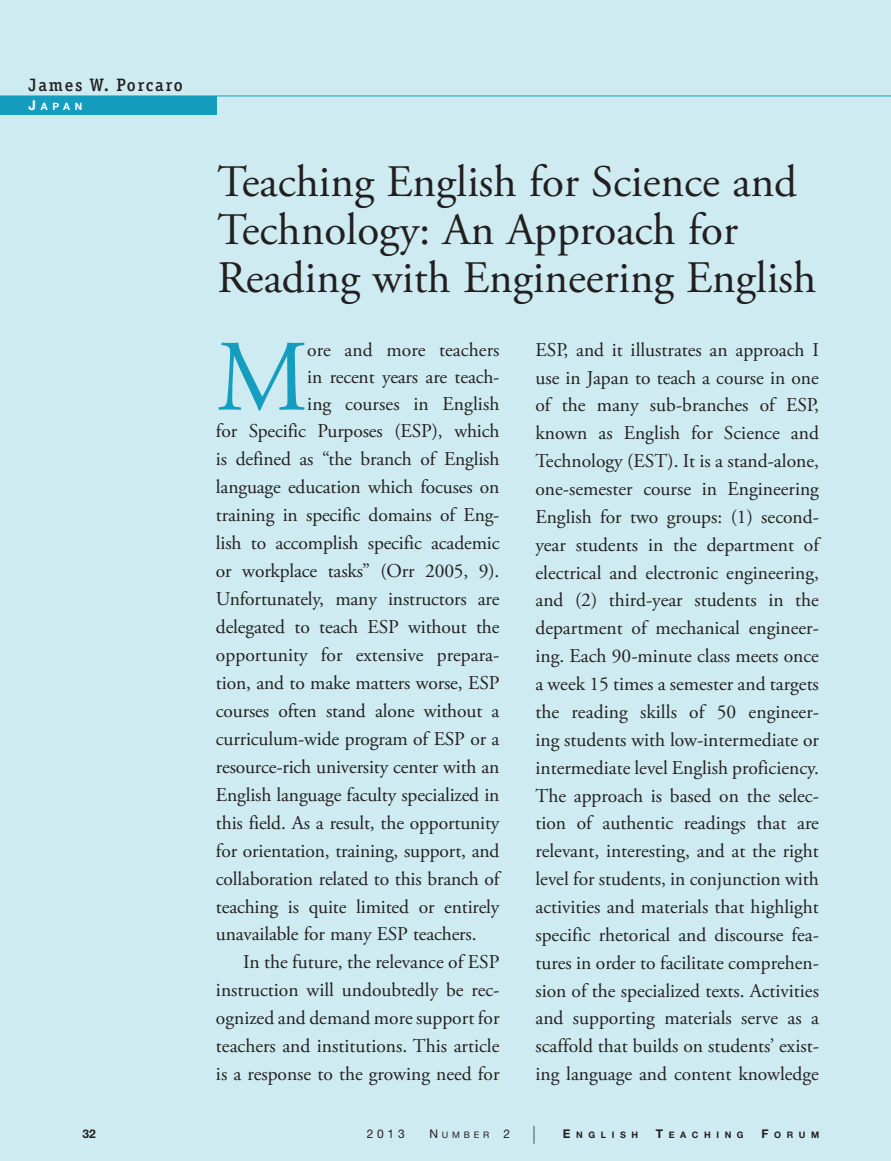
<style>
.page{position:relative;width:891px;height:1161px;background:#cdebf0}
.page>*{position:absolute;margin:0;border:0;box-sizing:border-box;transform-origin:0 0}
.t1{font:100.95px "Adobe Garamond Pro";color:#149dbf}
.t2{font:45px/48px "Adobe Garamond Pro";color:#231f20}
.t3{font:19.5px/27.9px "Adobe Garamond Pro";letter-spacing:-.01em;color:#231f20;text-align:justify}
.t4{font:500 18px "Officina Ser ITC";letter-spacing:.1em;color:#231f20}
.t5{font:12px "Helvetica Neue LT Std";color:#231f20}
.t6{font:700 12px "Helvetica Neue LT Std";color:#231f20}
.t7{font:700 10.2px "Helvetica Neue LT Std";color:#fff}
.t8{font:700 9px "Helvetica Neue LT Std";letter-spacing:.62em;color:#231f20}
.t9{font:9px "Helvetica Neue LT Std";letter-spacing:.42em;color:#231f20}
.s1{font-size:13.5px}
.s2{font-size:12px}
.s3{font-weight:100;font-size:18px}
</style>
<div class="page">
<hr style="left:0;top:96px;width:891px;height:1px;background:#149dbf">
<div style="left:0;top:96px;width:216px;height:18px;background:#149dbf"></div>
<h2 class="t4" style="left:29px;top:74px;width:156px">James W. Porcaro</h2>
<h2 class="t7" style="left:29px;top:100px;width:55px"><span class="s1">J</span>APAN</h2>
<h1 class="t2" style="left:218px;top:159px;width:600px">Teaching English for Science and<br>Technology: An Approach for<br>Reading with Engineering English</h1>
<p class="t1" style="left:216px;top:317px;width:94px">M</p>
<p class="t3" style="left:307px;top:336px;width:194px">ore and more teachers</p>
<p class="t3" style="left:535px;top:336px;width:285px">ESP, and it illustrates an approach I use in Japan to teach a course in one of the many sub-branches of ESP, known as English for Science and Technology (EST). It is a stand-alone, one-semester course in Engineering English for two groups: (1) second&shy;year students in the department of electrical and electronic engineering, and (2) third-year students in the department of mechanical engineer&shy;ing. Each 90-minute class meets once a week 15 times a semester and targets the reading skills of 50 engineer&shy;ing students with low-intermediate or intermediate level English proficiency.<br>The approach is based on the selec&shy;tion of authentic readings that are relevant, interesting, and at the right level for students, in conjunction with activities and materials that highlight specific rhetorical and discourse fea&shy;tures in order to facilitate comprehen&shy;sion of the specialized texts. Activities and supporting materials serve as a scaffold that builds on students’ exist&shy;ing language and content knowledge</p>
<p class="t3" style="left:307px;top:363px;width:194px">in recent years are teach-</p>
<p class="t3" style="left:307px;top:390px;width:194px">ing courses in English</p>
<p class="t3" style="left:216px;top:418px;width:285px">for Specific Purposes (ESP), which</p>
<p class="t3" style="left:216px;top:446px;width:285px">is defined as “the branch of English</p>
<p class="t3" style="left:216px;top:474px;width:285px">language education which focuses on</p>
<p class="t3" style="left:216px;top:502px;width:285px">training in specific domains of Eng-</p>
<p class="t3" style="left:216px;top:530px;width:285px">lish to accomplish specific academic</p>
<p class="t3" style="left:216px;top:558px;width:285px">or workplace tasks” (Orr 2005, 9).</p>
<p class="t3" style="left:216px;top:586px;width:285px">Unfortunately, many instructors are</p>
<p class="t3" style="left:216px;top:614px;width:285px">delegated to teach ESP without the</p>
<p class="t3" style="left:216px;top:642px;width:285px">opportunity for extensive prepara-</p>
<p class="t3" style="left:216px;top:670px;width:285px">tion, and to make matters worse, ESP</p>
<p class="t3" style="left:216px;top:697px;width:285px">courses often stand alone without a</p>
<p class="t3" style="left:216px;top:725px;width:285px">curriculum-wide program of ESP or a</p>
<p class="t3" style="left:216px;top:753px;width:285px">resource-rich university center with an</p>
<p class="t3" style="left:216px;top:781px;width:285px">English language faculty specialized in</p>
<p class="t3" style="left:216px;top:809px;width:285px">this field. As a result, the opportunity</p>
<p class="t3" style="left:216px;top:837px;width:285px">for orientation, training, support, and</p>
<p class="t3" style="left:216px;top:865px;width:285px">collaboration related to this branch of</p>
<p class="t3" style="left:216px;top:893px;width:285px">teaching is quite limited or entirely</p>
<p class="t3" style="left:216px;top:921px;width:262px">unavailable for many ESP teachers.</p>
<p class="t3" style="left:216px;top:949px;width:285px;text-indent:27px">In the future, the relevance of ESP instruction will undoubtedly be rec&shy;ognized and demand more support for teachers and institutions. This article is a response to the growing need for</p>
<p class="t6" style="left:82px;top:1126px;width:15px">32</p>
<p class="t5" style="left:367px;top:1127px;width:40px">2013</p>
<p class="t9" style="left:429px;top:1130px;width:108px"><span class="s2">N</span>UMBER <span class="s2">2</span> <span class="s3">|</span></p>
<p class="t8" style="left:563px;top:1129px;width:77px"><span class="s2">E</span>NGLISH</p>
<p class="t8" style="left:656px;top:1129px;width:89px"><span class="s2">T</span>EACHING</p>
<p class="t8" style="left:762px;top:1129px;width:59px"><span class="s2">F</span>ORUM</p>
</div>
